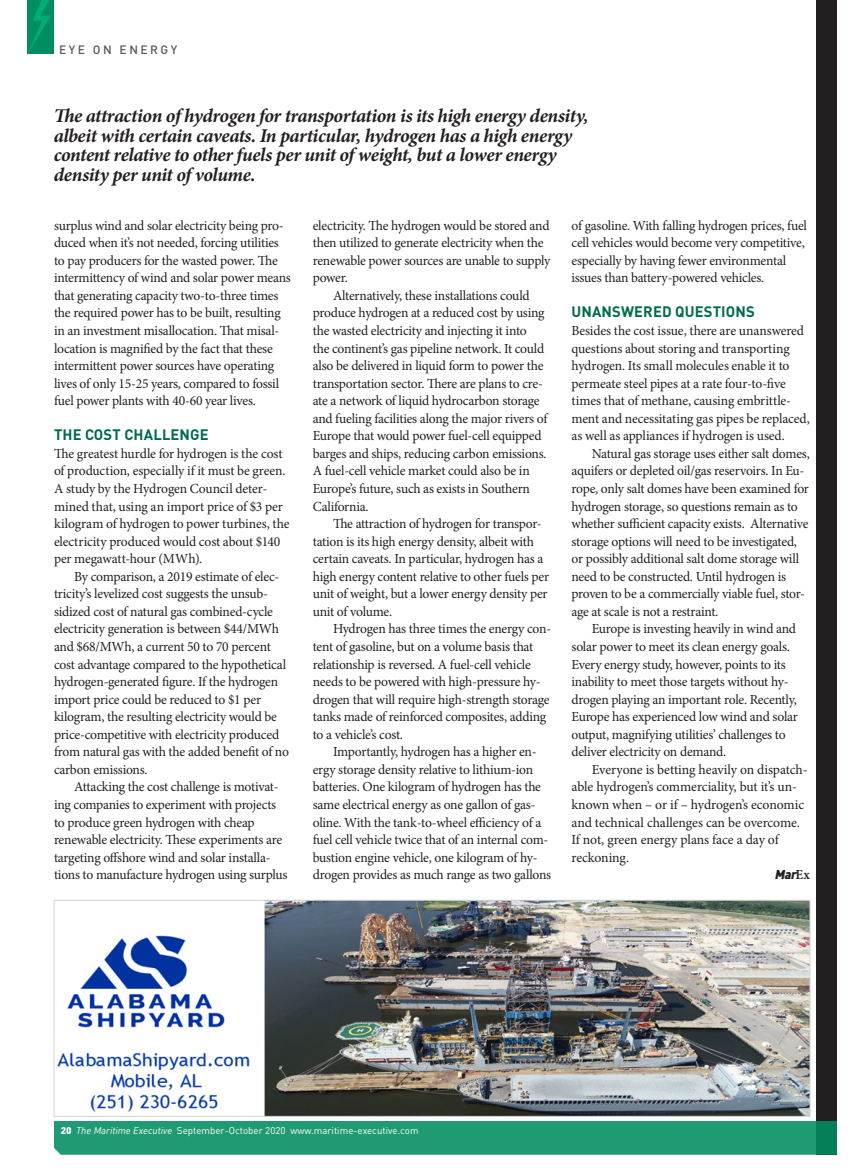
<style>
.page{position:relative;width:864px;height:1175px;background:#fff}
.page>*{position:absolute;margin:0;border:0;box-sizing:border-box;transform-origin:0 0}
.NEW_PULL_QUOTES{font:italic 700 19.5px/19.5px "Minion Pro";letter-spacing:-.025em;color:#231f20}
.SUBHEADS{font:700 15px "DINOT";letter-spacing:.01em;color:#006a4f}
.BODY{font:13.8px/17.5px "Minion Pro";letter-spacing:-.015em;color:#231f20}
.BODY_no_indent{font:13.8px/17.5px "Minion Pro";letter-spacing:-.01em;color:#231f20}
.MAREX{font:italic 900 12.75px "DINOT";color:#231f20}
.t1{font:500 12px "DINOT";letter-spacing:.21em;color:#57585a}
.t2{font:9.75px "DIN";color:#fff}
.s1{font-family:"Minion Pro";font-weight:600;font-style:normal;font-size:13.8px}
.s2{font-weight:900}
.s3{font-style:italic}
</style>
<div class="page">
<svg style="left:27px;top:0;width:27px;height:55px"></svg>
<div style="left:817px;top:0;width:20px;height:1154px;background:#231f20"></div>
<div style="left:54px;top:1120px;width:783px;height:34px;background:#1f9a75"></div>
<img style="left:57px;top:902px;width:751px;height:212px">
<div style="left:54px;top:900px;width:756px;height:216px;border:1px solid #d1d2d4"></div>
<p class="t1" style="left:59px;top:42px;width:120px">EYE ON ENERGY</p>
<p class="NEW_PULL_QUOTES" style="left:54px;top:106px;width:536px">The attraction of hydrogen for transportation is its high energy density, albeit with certain caveats. In particular, hydrogen has a high energy content relative to other fuels per unit of weight, but a lower energy density per unit of volume.</p>
<p class="BODY" style="left:54px;top:216px;width:238px">surplus wind and solar electricity being pro&shy;duced when it’s not needed, forcing utilities to pay producers for the wasted power. The intermittency of wind and solar power means that generating capacity two-to-three times the required power has to be built, resulting in an investment misallocation. That misal&shy;location is magnified by the fact that these intermittent power sources have operating lives of only 15-25 years, compared to fossil fuel power plants with 40-60 year lives.</p>
<p class="SUBHEADS" style="left:54px;top:424px;width:156px">THE COST CHALLENGE</p>
<p class="BODY_no_indent" style="left:54px;top:445px;width:237px">The greatest hurdle for hydrogen is the cost of production, especially if it must be green.<br>A study by the Hydrogen Council deter&shy;mined that, using an import price of $3 per kilogram of hydrogen to power turbines, the electricity produced would cost about $140 per megawatt-hour (MWh).</p>
<p class="BODY" style="left:54px;top:567px;width:237px;text-indent:20px">By comparison, a 2019 estimate of elec&shy;tricity’s levelized cost suggests the unsub&shy;sidized cost of natural gas combined-cycle electricity generation is between $44/MWh and $68/MWh, a current 50 to 70 percent cost advantage compared to the hypothetical hydrogen-generated figure. If the hydrogen import price could be reduced to $1 per kilogram, the resulting electricity would be price-competitive with electricity produced from natural gas with the added benefit of no carbon emissions.</p>
<p class="BODY" style="left:54px;top:778px;width:235px;text-indent:20px">Attacking the cost challenge is motivat&shy;ing companies to experiment with projects to produce green hydrogen with cheap renewable electricity. These experiments are targeting offshore wind and solar installa&shy;tions to manufacture hydrogen using surplus</p>
<p class="BODY" style="left:313px;top:216px;width:239px">electricity. The hydrogen would be stored and then utilized to generate electricity when the renewable power sources are unable to supply power.</p>
<p class="BODY" style="left:313px;top:287px;width:236px;text-indent:20px">Alternatively, these installations could produce hydrogen at a reduced cost by using the wasted electricity and injecting it into<br>the continent’s gas pipeline network. It could also be delivered in liquid form to power the transportation sector. There are plans to cre&shy;ate a network of liquid hydrocarbon storage and fueling facilities along the major rivers of Europe that would power fuel-cell equipped barges and ships, reducing carbon emissions.<br>A fuel-cell vehicle market could also be in Europe’s future, such as exists in Southern California.</p>
<p class="BODY" style="left:313px;top:515px;width:238px;text-indent:20px">The attraction of hydrogen for transpor&shy;tation is its high energy density, albeit with certain caveats. In particular, hydrogen has a high energy content relative to other fuels per unit of weight, but a lower energy density per unit of volume.</p>
<p class="BODY" style="left:313px;top:620px;width:240px;text-indent:20px">Hydrogen has three times the energy con&shy;tent of gasoline, but on a volume basis that relationship is reversed. A fuel-cell vehicle needs to be powered with high-pressure hy&shy;drogen that will require high-strength storage tanks made of reinforced composites, adding to a vehicle’s cost.</p>
<p class="BODY" style="left:313px;top:743px;width:240px;text-indent:20px">Importantly, hydrogen has a higher en&shy;ergy storage density relative to lithium-ion batteries. One kilogram of hydrogen has the same electrical energy as one gallon of gas&shy;oline. With the tank-to-wheel efficiency of a fuel cell vehicle twice that of an internal com&shy;bustion engine vehicle, one kilogram of hy&shy;drogen provides as much range as two gallons</p>
<p class="BODY" style="left:572px;top:216px;width:237px">of gasoline. With falling hydrogen prices, fuel cell vehicles would become very competitive, especially by having fewer environmental issues than battery-powered vehicles.</p>
<p class="SUBHEADS" style="left:572px;top:302px;width:185px">UNANSWERED QUESTIONS</p>
<p class="BODY_no_indent" style="left:572px;top:322px;width:240px">Besides the cost issue, there are unanswered questions about storing and transporting hydrogen. Its small molecules enable it to permeate steel pipes at a rate four-to-five times that of methane, causing embrittle&shy;ment and necessitating gas pipes be replaced, as well as appliances if hydrogen is used.</p>
<p class="BODY" style="left:572px;top:445px;width:240px;text-indent:20px">Natural gas storage uses either salt domes, aquifers or depleted oil/gas reservoirs. In Eu&shy;rope, only salt domes have been examined for hydrogen storage, so questions remain as to whether sufficient capacity exists. Alternative storage options will need to be investigated, or possibly additional salt dome storage will need to be constructed. Until hydrogen is proven to be a commercially viable fuel, stor&shy;age at scale is not a restraint.</p>
<p class="BODY" style="left:572px;top:620px;width:228px;text-indent:20px">Europe is investing heavily in wind and solar power to meet its clean energy goals.<br>Every energy study, however, points to its inability to meet those targets without hy&shy;drogen playing an important role. Recently, Europe has experienced low wind and solar output, magnifying utilities’ challenges to deliver electricity on demand.</p>
<p class="BODY" style="left:572px;top:760px;width:238px;text-indent:20px">Everyone is betting heavily on dispatch&shy;able hydrogen’s commerciality, but it’s un&shy;known when – or if – hydrogen’s economic and technical challenges can be overcome.<br>If not, green energy plans face a day of reckoning.</p>
<p class="MAREX" style="left:774px;top:866px;width:37px">Mar<span class="s1">E x</span></p>
<p class="t2" style="left:61px;top:1124px;width:359px"><span class="s2">20</span> <span class="s3">The Maritime Executive</span> September-October 2020 www.maritime-executive.com</p>
</div>
